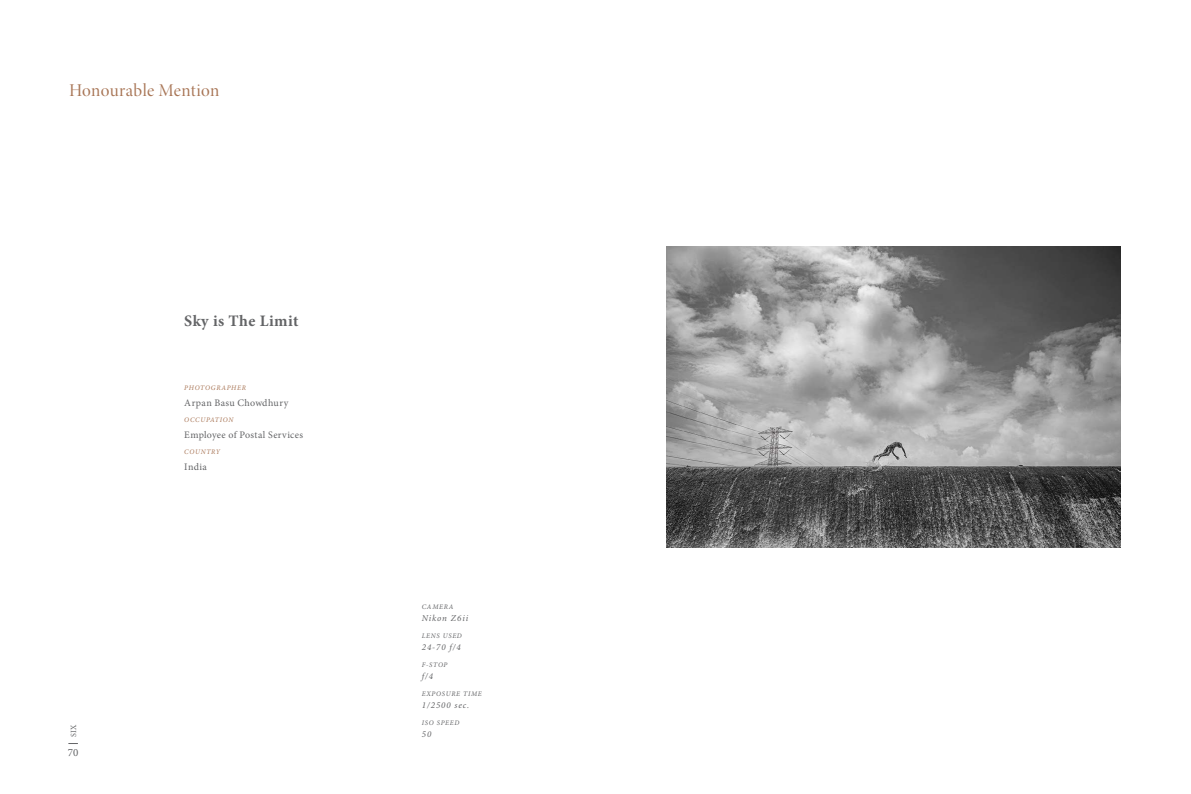
<style>
.page{position:relative;width:1191px;height:794px;background:#fff}
.page>*{position:absolute;margin:0;border:0;box-sizing:border-box;transform-origin:0 0}
.t1{font:18px "Minion Pro Disp";letter-spacing:.02em;color:#a87555}
.t2{font:700 16px "Minion Pro";letter-spacing:.025em;color:#636466}
.t3{font:11px "Minion Pro";color:#636466}
.t4{font:10px "Minion Pro";letter-spacing:.035em;color:#636466}
.t5{font:italic 9px "Minion Pro";letter-spacing:.1em;color:#636466}
.t6{font:8px "Minion Pro";color:#636466}
.t7{font:italic 7px "Minion Pro";letter-spacing:.1em;color:#636466}
.t8{font:italic 7px "Minion Pro";letter-spacing:.1em;color:#a87555}
</style>
<div class="page">
<img style="left:666px;top:246px;width:454px;height:302px">
<h1 class="t1" style="left:69px;top:80px;width:152px">Honourable Mention</h1>
<h2 class="t2" style="left:184px;top:312px;width:116px">Sky is The Limit</h2>
<p class="t6" style="left:68px;top:737px;width:14px;rotate:-90deg">SIX</p>
<p class="t3" style="left:68px;top:745px;width:12px">70</p>
<p class="t8" style="left:184px;top:384px;width:63px">PHOTOGRAPHER</p>
<p class="t4" style="left:184px;top:396px;width:105px">Arpan Basu Chowdhury</p>
<p class="t8" style="left:184px;top:416px;width:51px">OCCUPATION</p>
<p class="t4" style="left:184px;top:428px;width:120px">Employee of Postal Services</p>
<p class="t8" style="left:184px;top:448px;width:37px">COUNTRY</p>
<p class="t4" style="left:184px;top:460px;width:24px">India</p>
<p class="t7" style="left:422px;top:603px;width:33px">CAMERA</p>
<p class="t5" style="left:422px;top:613px;width:48px">Nikon Z6ii</p>
<p class="t7" style="left:422px;top:632px;width:42px">LENS USED</p>
<p class="t5" style="left:422px;top:642px;width:41px">24-70 f/4</p>
<p class="t7" style="left:422px;top:661px;width:27px">F-STOP</p>
<p class="t5" style="left:422px;top:671px;width:13px">f/4</p>
<p class="t7" style="left:422px;top:690px;width:61px">EXPOSURE TIME</p>
<p class="t5" style="left:422px;top:700px;width:49px">1/2500 sec.</p>
<p class="t7" style="left:422px;top:719px;width:39px">ISO SPEED</p>
<p class="t5" style="left:422px;top:729px;width:11px">50</p>
</div>
